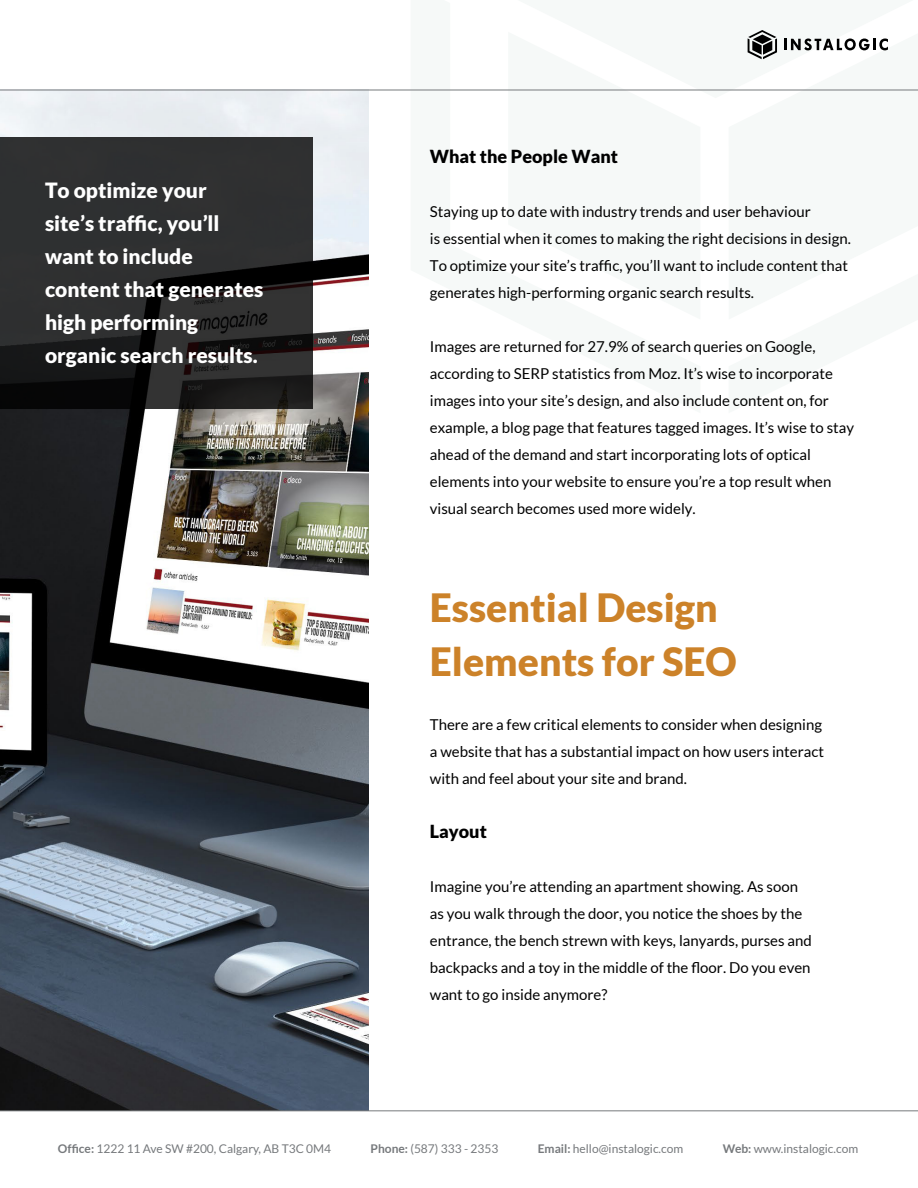
<style>
.page{position:relative;width:918px;height:1188px;background:#fff}
.page>*{position:absolute;margin:0;border:0;box-sizing:border-box;transform-origin:0 0}
.t1{font:900 39px/54px "Lato";color:#cc8229}
.t2{font:900 21px/33px "Lato";color:#fff}
.t3{font:900 18px "Lato";color:#000}
.t4{font:15px/27px "Lato";color:#000}
.t5{font:12px "Lato";color:#76797c}
.s1{font-weight:700}
</style>
<div class="page">
<svg style="left:518px;top:30px;width:395px;height:60px"></svg>
<img style="left:0;top:91px;width:369px;height:1020px">
<svg style="left:0;top:137px;width:313px;height:272px;background:#272728"></svg>
<hr style="left:0;top:1111px;width:918px;height:1px;background:#76797c">
<hr style="left:0;top:90px;width:918px;height:1px;background:#76797c">
<h2 class="t2" style="left:45px;top:173px;width:220px">To optimize your<br>site’s traffic, you’ll want to include content that generates high performing organic search results.</h2>
<p class="t3" style="left:430px;top:146px;width:190px">What the People Want</p>
<p class="t4" style="left:430px;top:198px;width:423px">Staying up to date with industry trends and user behaviour<br>is essential when it comes to making the right decisions in design.<br>To optimize your site’s traffic, you’ll want to include content that generates high-performing organic search results.</p>
<p class="t4" style="left:430px;top:333px;width:426px">Images are returned for 27.9% of search queries on Google, according to SERP statistics from Moz. It’s wise to incorporate images into your site’s design, and also include content on, for example, a blog page that features tagged images. It’s wise to stay ahead of the demand and start incorporating lots of optical elements into your website to ensure you’re a top result when visual search becomes used more widely.</p>
<h1 class="t1" style="left:430px;top:580px;width:308px">Essential Design<br>Elements for SEO</h1>
<p class="t4" style="left:430px;top:711px;width:396px">There are a few critical elements to consider when designing a website that has a substantial impact on how users interact with and feel about your site and brand.</p>
<p class="t3" style="left:430px;top:821px;width:59px">Layout</p>
<p class="t4" style="left:430px;top:873px;width:383px">Imagine you’re attending an apartment showing. As soon as you walk through the door, you notice the shoes by the entrance, the bench strewn with keys, lanyards, purses and backpacks and a toy in the middle of the floor. Do you even want to go inside anymore?</p>
<p class="t5" style="left:58px;top:1142px;width:275px"><span class="s1">Office:</span> 1222 11 Ave SW #200, Calgary, AB T3C 0M4</p>
<p class="t5" style="left:371px;top:1142px;width:129px"><span class="s1">Phone:</span> (587) 333 - 2353</p>
<p class="t5" style="left:538px;top:1142px;width:147px"><span class="s1">Email:</span> hello@instalogic.com</p>
<p class="t5" style="left:723px;top:1142px;width:137px"><span class="s1">Web:</span> www.instalogic.com</p>
</div>
